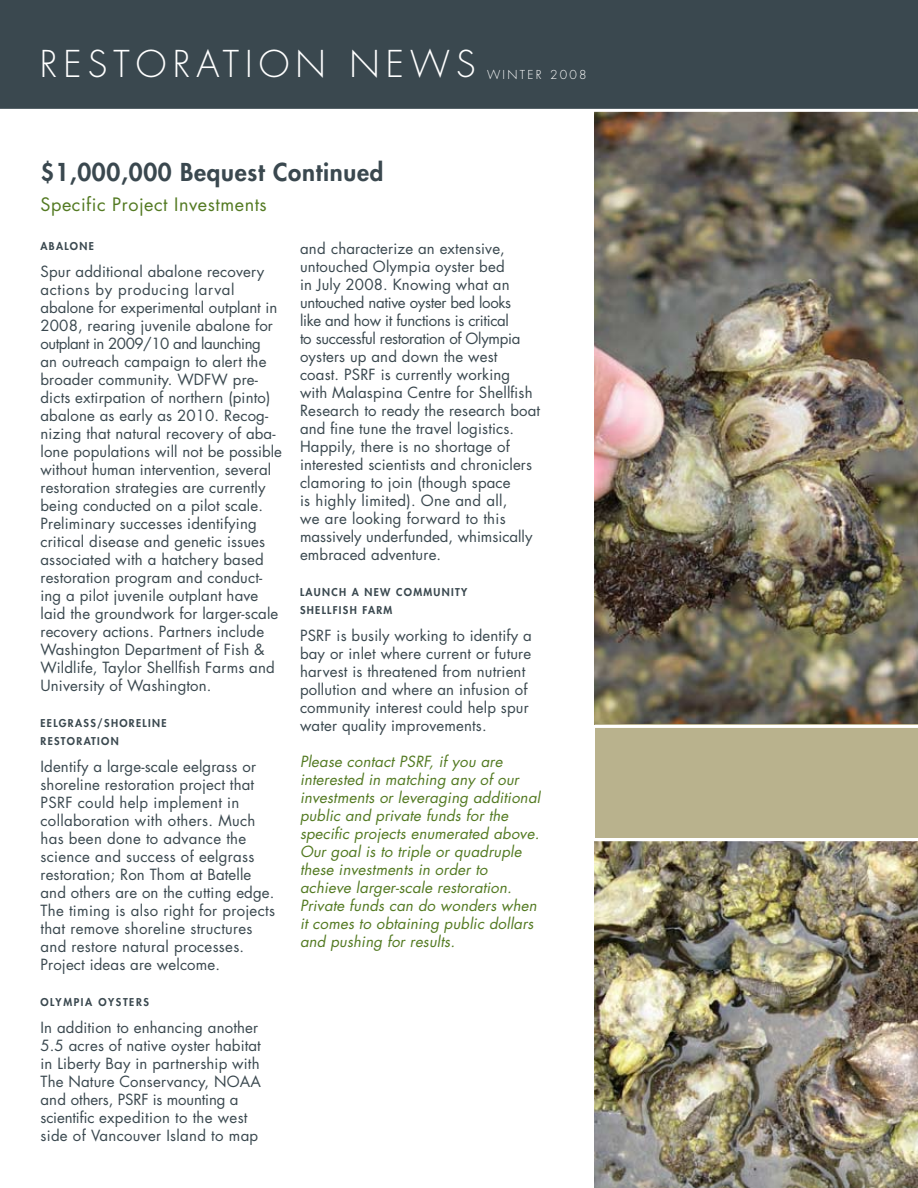
<style>
.page{position:relative;width:918px;height:1188px;background:#fff}
.page>*{position:absolute;margin:0;border:0;box-sizing:border-box;transform-origin:0 0}
.t1{font:300 36px "Futura";letter-spacing:.17em;color:#fff}
.t2{font:800 24px "Futura";letter-spacing:.03em;color:#3a484f}
.t3{font:18px "Futura";letter-spacing:.03em;color:#537a22}
.t4{font:15px/18px "Futura";letter-spacing:.01em;color:#3a484f}
.t5{font:italic 15px/18px "Futura";letter-spacing:.01em;color:#537a22}
.t6{font:300 12px "Futura";color:#fff}
.t7{font:800 10.5px/18px "Futura";letter-spacing:.125em;color:#3a484f}
.t8{font:800 10.5px "Futura";letter-spacing:.15em;color:#3a484f}
</style>
<div class="page">
<img style="left:594px;top:841px;width:324px;height:347px">
<img style="left:594px;top:112px;width:324px;height:613px">
<div style="left:595px;top:725px;width:323px;height:113px;background:#b9b28d"></div>
<div style="left:0;top:0;width:918px;height:109px;background:#3a484f"></div>
<hr style="left:590px;top:725px;width:328px;height:3px;background:#fff">
<h1 class="t1" style="left:40px;top:41px;width:437px">RESTOR ATION N EWS</h1>
<p class="t6" style="left:487px;top:67px;width:11px">WINTE</p>
<p class="t6" style="left:536px;top:67px;width:52px">R 2008</p>
<h2 class="t2" style="left:40px;top:156px;width:344px">$1,000,000 BEQUEST CONTINUED</h2>
<p class="t3" style="left:40px;top:192px;width:228px">Specific Project Investments</p>
<p class="t7" style="left:40px;top:237px;width:55px">ABALONE</p>
<p class="t4" style="left:40px;top:262px;width:243px">Spur additional abalone recovery actions by producing larval abalone for experimental outplant in 2008, rearing juvenile abalone for outplant in 2009/10 and launching<br>an outreach campaign to alert the broader community. WDFW pre&shy;dicts extirpation of northern (pinto) abalone as early as 2010. Recog&shy;nizing that natural recovery of aba&shy;lone populations will not be possible without human intervention, several restoration strategies are currently being conducted on a pilot scale.<br>Preliminary successes identifying critical disease and genetic issues associated with a hatchery based restoration program and conduct&shy;ing a pilot juvenile outplant have laid the groundwork for larger-scale recovery actions. Partners include Washington Department of Fish &amp; Wildlife, Taylor Shellfish Farms and University of Washington.</p>
<p class="t7" style="left:40px;top:714px;width:36px">EELGRASS</p>
<p class="t7" style="left:40px;top:714px;width:127px;text-indent:57px">/SHORELINE<br>RESTORATION</p>
<p class="t4" style="left:40px;top:757px;width:236px">Identify a large-scale eelgrass or shoreline restoration project that<br>PSRF could help implement in collaboration with others. Much has been done to advance the science and success of eelgrass restoration; Ron Thom at Batelle and others are on the cutting edge.<br>The timing is also right for projects that remove shoreline structures and restore natural processes.<br>Project ideas are welcome.</p>
<p class="t8" style="left:40px;top:995px;width:103px">OLYMPIA OYS TERS</p>
<p class="t4" style="left:40px;top:1018px;width:222px">In addition to enhancing another<br>5.5 acres of native oyster habitat in Liberty Bay in partnership with<br>The Nature Conservancy, NOAA and others, PSRF is mounting a scientific expedition to the west side of Vancouver Island to map</p>
<p class="t4" style="left:300px;top:239px;width:242px">and characterize an extensive, untouched Olympia oyster bed<br>in July 2008. Knowing what an untouched native oyster bed looks<br>like and how it functions is critical<br>to successful restoration of Olympia oysters up and down the west coast. PSRF is currently working with Malaspina Centre for Shellfish<br>Research to ready the research boat and fine tune the travel logistics.<br>Happily, there is no shortage of interested scientists and chroniclers clamoring to join (though space<br>is highly limited). One and all,<br>we are looking forward to this massively underfunded, whimsically embraced adventure.</p>
<p class="t7" style="left:300px;top:582px;width:169px">LAUNCH A NEW COMMUNITY<br>SHELLF ISH FARM</p>
<p class="t4" style="left:300px;top:626px;width:233px">PSRF is busily working to identify a bay or inlet where current or future harvest is threatened from nutrient pollution and where an infusion of community interest could help spur water quality improvements.</p>
<p class="t5" style="left:300px;top:752px;width:242px">Please contact PSRF, if you are interested in matching any of our investments or leveraging additional public and private funds for the specific projects enumerated above.<br>Our goal is to triple or quadruple these investments in order to achieve larger-scale restoration.<br>Private funds can do wonders when it comes to obtaining public dollars and pushing for results.</p>
</div>
